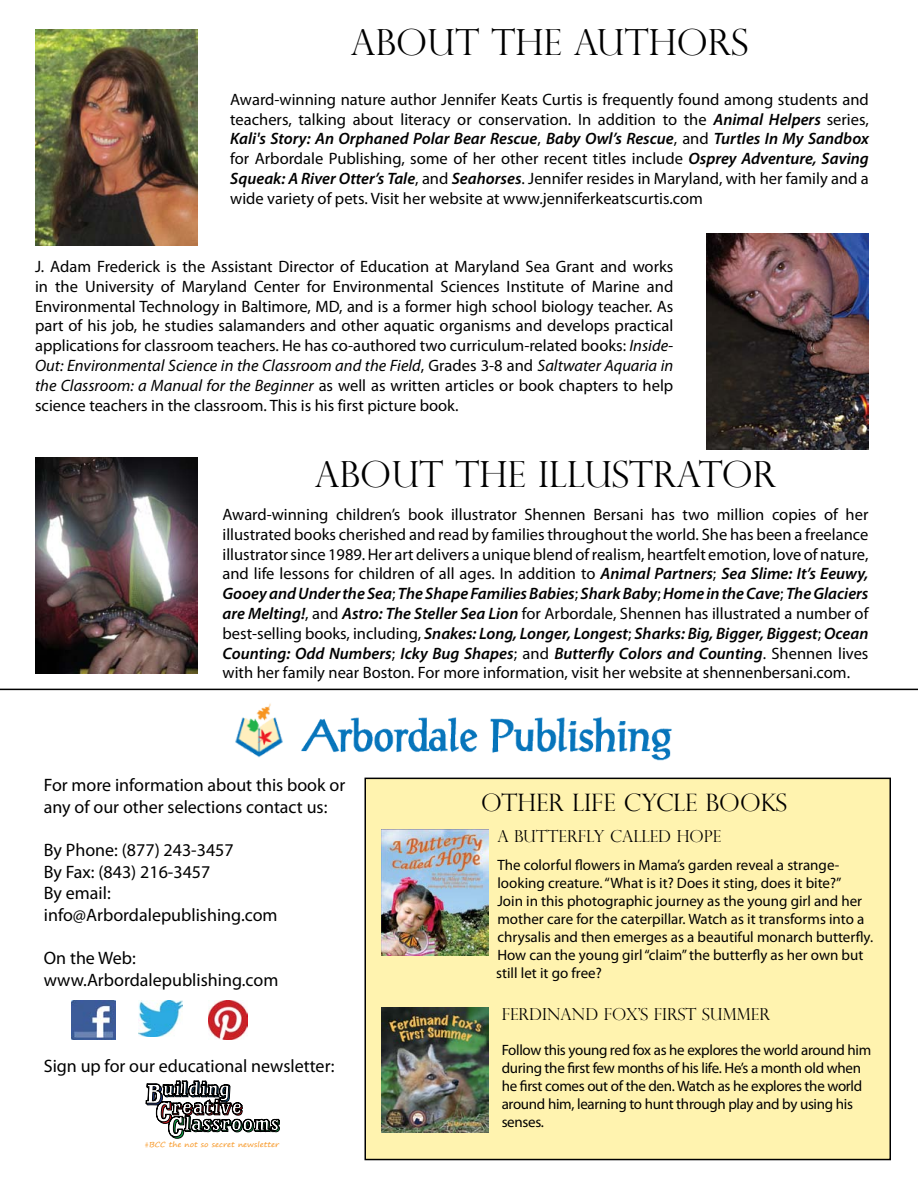
<style>
.page{position:relative;width:918px;height:1188px;background:#fff}
.page>*{position:absolute;margin:0;border:0;box-sizing:border-box;transform-origin:0 0}
.t1{font:300 36px "Perpetua Titling";color:#000}
.t2{font:300 24px "Perpetua Titling";color:#000}
.t3{font:18px/21.6px "Myriad Pro";color:#000}
.t4{font:16.5px/19.8px "Myriad Pro";color:#000;text-align:justify}
.t5{font:300 16.5px "Perpetua Titling";color:#000}
.t6{font:15px/18px "Myriad Pro";color:#000}
.t7{font:15px/18px "Myriad Pro";letter-spacing:-.02em;color:#000}
.t8{font:7.2px "Segoe Print";color:#f7941e;scale:1.09 1}
.s1{font-weight:600;font-style:italic}
.s2{font-style:italic}
.s3{font-family:"Courier New"}
</style>
<div class="page">
<div style="left:365px;top:778px;width:525px;height:382px;background:#fff3af"></div>
<div style="left:364px;top:778px;width:527px;height:382px;border:2px solid #000"></div>
<img style="left:235px;top:703px;width:437px;height:58px">
<hr style="left:0;top:689px;width:918px;height:1px;background:#000">
<img style="left:72px;top:1000px;width:44px;height:40px">
<img style="left:208px;top:1000px;width:40px;height:40px">
<img style="left:139px;top:1000px;width:44px;height:37px">
<img style="left:35px;top:30px;width:162px;height:216px">
<img style="left:706px;top:233px;width:162px;height:216px">
<img style="left:381px;top:829px;width:108px;height:126px">
<img style="left:381px;top:1007px;width:107px;height:125px">
<svg style="left:146px;top:1081px;width:134px;height:57px"></svg>
<img style="left:35px;top:458px;width:162px;height:216px">
<h1 class="t1" style="left:351px;top:21px;width:399px">ABOUT THE AUTHORS</h1>
<p class="t4" style="left:230px;top:89px;width:640px">Award-winning nature author Jennifer Keats Curtis is frequently found among students and teachers, talking about literacy or conservation. In addition to the <span class="s1">Animal Helpers</span> series, <span class="s1">Kali's Story: An Orphaned Polar Bear Rescue</span>, <span class="s1">Baby Owl’s Rescue</span>, and <span class="s1">Turtles In My Sandbox </span>for Arbordale Publishing, some of her other recent titles include <span class="s1">Osprey Adventure, Saving Squeak: A River Otter’s Tale</span>, and <span class="s1">Seahorses</span>. Jennifer resides in Maryland, with her family and a wide variety of pets. Visit her website at www.jenniferkeatscurtis.com</p>
<p class="t4" style="left:35px;top:256px;width:640px">J. Adam Frederick is the Assistant Director of Education at Maryland Sea Grant and works in the University of Maryland Center for Environmental Sciences Institute of Marine and Environmental Technology in Baltimore, MD, and is a former high school biology teacher. As part of his job, he studies salamanders and other aquatic organisms and develops practical applications for classroom teachers. He has co-authored two curriculum-related books: <span class="s2">Inside-Out: Environmental Science in the Classroom and the Field</span>, Grades 3-8 and <span class="s2">Saltwater Aquaria in the Classroom: a Manual for the Beginner</span> as well as written articles or book chapters to help science teachers in the classroom. This is his first picture book.</p>
<h1 class="t1" style="left:315px;top:452px;width:463px">ABOUT THE ILLUSTRATOR</h1>
<p class="t4" style="left:223px;top:504px;width:647px">Award-winning children’s book illustrator Shennen Bersani has two million copies of her illustrated books cherished and read by families throughout the world. She has been a freelance illustrator since 1989. Her art delivers a unique blend of realism, heartfelt emotion, love of nature, and life lessons for children of all ages. In addition to <span class="s1">Animal Partners</span>; <span class="s1">Sea Slime: It’s Eeuwy, Gooey and Under the Sea</span>; <span class="s1">The Shape Families Babies</span>; <span class="s1">Shark Baby</span>; <span class="s1">Home in the Cave</span>; <span class="s1">The Glaciers are Melting!</span>, and <span class="s1">Astro: The Steller Sea Lion</span> for Arbordale, Shennen has illustrated a number of best-selling books, including, <span class="s1">Snakes: Long, Longer, Longest</span>; <span class="s1">Sharks: Big, Bigger, Biggest</span>; <span class="s1">Ocean Counting: Odd Numbers</span>; <span class="s1">Icky Bug Shapes</span>; and <span class="s1">Butterfly Colors and Counting</span>. Shennen lives with her family near Boston. For more information, visit her website at shennenbersani.com.</p>
<p class="t3" style="left:44px;top:774px;width:303px">For more information about this book or any of our other selections contact us:</p>
<p class="t3" style="left:44px;top:839px;width:235px">By Phone: (877) 243-3457<br>By Fax: (843) 216-3457<br>By email: info@Arbordalepublishing.com</p>
<p class="t3" style="left:44px;top:947px;width:236px">On the Web: www.Arbordalepublishing.com</p>
<p class="t3" style="left:44px;top:1055px;width:292px">Sign up for our educational newsletter:</p>
<p class="t8" style="left:144px;top:1138px;width:125px"><span class="s3">#</span>BCC the not so secret newsletter</p>
<h2 class="t2" style="left:481px;top:788px;width:307px">OTHER LIFE CYCLE BOOKS</h2>
<p class="t5" style="left:497px;top:826px;width:225px">A BUTTERFLY CALLED HOPE</p>
<p class="t6" style="left:496px;top:856px;width:378px">The colorful flowers in Mama’s garden reveal a strange&shy;looking creature. “What is it? Does it sting, does it bite?”<br>Join in this photographic journey as the young girl and her mother care for the caterpillar. Watch as it transforms into a chrysalis and then emerges as a beautiful monarch butterfly.<br>How can the young girl “claim” the butterfly as her own but still let it go free?</p>
<p class="t5" style="left:502px;top:1004px;width:270px">FERDINAND FOX'S FIRST SUMMER</p>
<p class="t7" style="left:502px;top:1041px;width:371px">Follow this young red fox as he explores the world around him during the first few months of his life. He’s a month old when he first comes out of the den. Watch as he explores the world around him, learning to hunt through play and by using his senses.</p>
</div>
